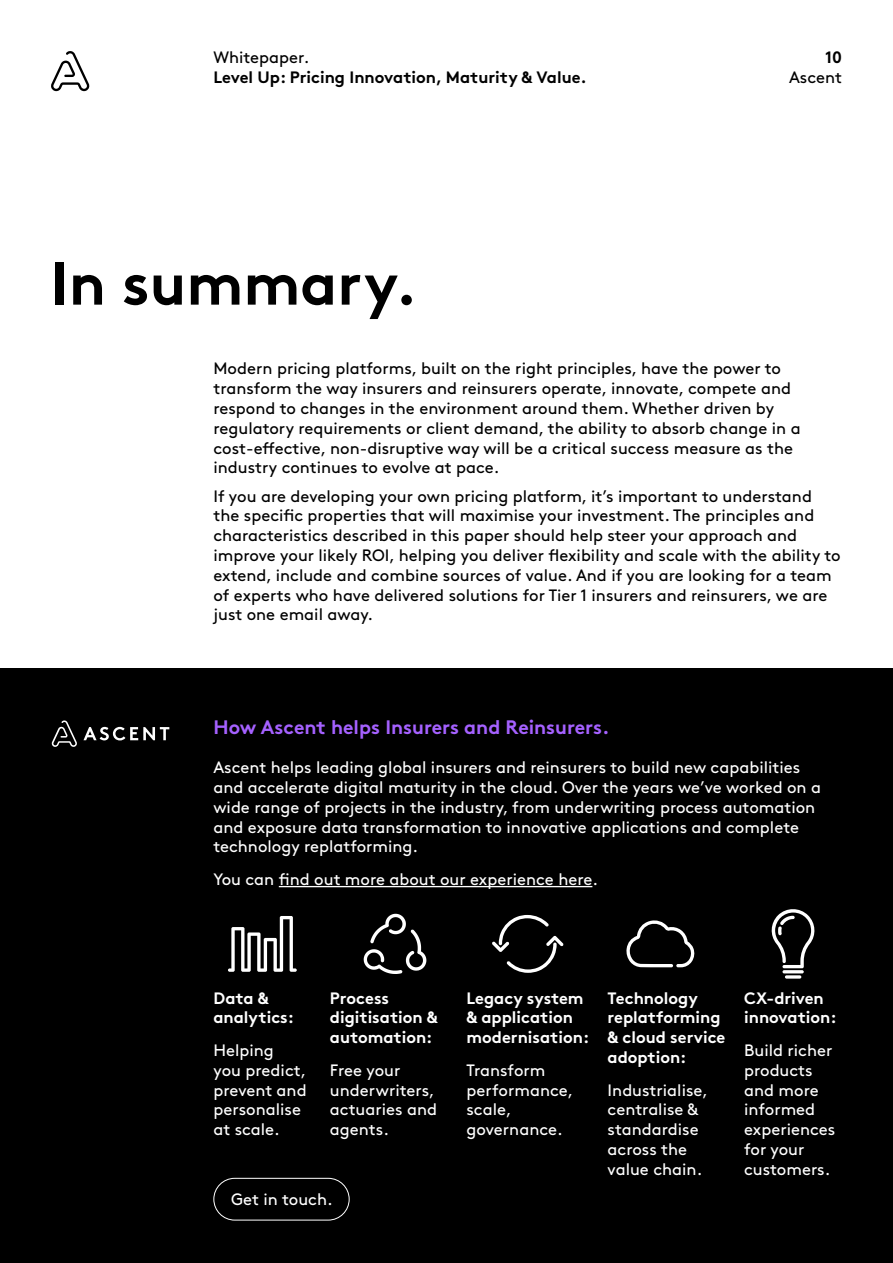
<style>
.page{position:relative;width:893px;height:1263px;background:#fff}
.page>*{position:absolute;margin:0;border:0;box-sizing:border-box;transform-origin:0 0}
.t1{font:700 60px "Brown";color:#000}
.t2{font:700 19.5px "Brown";color:#a561ff}
.t3{font:16.5px/19.8px "Brown";color:#000}
.t4{font:16.5px/19.8px "Brown";color:#fff}
.t5{font:700 16.5px/19.8px "Brown";color:#fff}
.t6{font:700 16.5px "Brown";color:#000}
</style>
<div class="page">
<div style="left:0;top:669px;width:893px;height:594px;background:#000"></div>
<hr style="left:279px;top:886px;width:313px;height:1px;background:#fff">
<svg style="left:51px;top:720px;width:26px;height:27px"></svg>
<svg style="left:83px;top:727px;width:86px;height:13px"></svg>
<svg style="left:228px;top:916px;width:69px;height:56px"></svg>
<svg style="left:626px;top:920px;width:69px;height:47px"></svg>
<svg style="left:771px;top:909px;width:44px;height:70px"></svg>
<div style="left:213px;top:1178px;width:137px;height:42px;border:1px solid #fff;border-radius:21px"></div>
<svg style="left:364px;top:914px;width:62px;height:60px"></svg>
<svg style="left:492px;top:915px;width:71px;height:58px"></svg>
<svg style="left:51px;top:51px;width:38px;height:40px"></svg>
<p class="t3" style="left:213px;top:46px;width:98px">Whitepaper.</p>
<p class="t6" style="left:213px;top:64px;width:375px">Level Up: Pricing Innovation, Maturity &amp; Value.</p>
<h1 class="t1" style="left:51px;top:235px;width:368px">In summary.</h1>
<p class="t6" style="left:825px;top:44px;width:18px">10</p>
<p class="t3" style="left:789px;top:66px;width:54px">Ascent</p>
<p class="t3" style="left:213px;top:357px;width:589px">Modern pricing platforms, built on the right principles, have the power to transform the way insurers and reinsurers operate, innovate, compete and respond to changes in the environment around them. Whether driven by regulatory requirements or client demand, the ability to absorb change in a cost-effective, non-disruptive way will be a critical success measure as the industry continues to evolve at pace.</p>
<p class="t3" style="left:213px;top:485px;width:629px">If you are developing your own pricing platform, it’s important to understand the specific properties that will maximise your investment. The principles and characteristics described in this paper should help steer your approach and improve your likely ROI, helping you deliver flexibility and scale with the ability to extend, include and combine sources of value. And if you are looking for a team of experts who have delivered solutions for Tier 1 insurers and reinsurers, we are just one email away.</p>
<p class="t2" style="left:213px;top:711px;width:398px">How Ascent helps Insurers and Reinsurers.</p>
<p class="t4" style="left:213px;top:756px;width:609px">Ascent helps leading global insurers and reinsurers to build new capabilities and accelerate digital maturity in the cloud. Over the years we’ve worked on a wide range of projects in the industry, from underwriting process automation and exposure data transformation to innovative applications and complete technology replatforming.</p>
<p class="t4" style="left:213px;top:868px;width:386px">You can find out more about our experience here.</p>
<p class="t5" style="left:213px;top:986px;width:82px">Data &amp; analytics:</p>
<p class="t4" style="left:213px;top:1039px;width:95px">Helping<br>you predict, prevent and personalise at scale.</p>
<p class="t5" style="left:330px;top:986px;width:109px">Process digitisation &amp; automation:</p>
<p class="t4" style="left:330px;top:1059px;width:109px">Free your underwriters, actuaries and agents.</p>
<p class="t4" style="left:231px;top:1188px;width:103px">Get in touch.</p>
<p class="t5" style="left:466px;top:986px;width:124px">Legacy system &amp; application modernisation:</p>
<p class="t4" style="left:466px;top:1059px;width:109px">Transform performance, scale, governance.</p>
<p class="t5" style="left:608px;top:986px;width:119px">Technology replatforming &amp; cloud service adoption:</p>
<p class="t4" style="left:608px;top:1078px;width:102px">Industrialise, centralise &amp; standardise across the value chain.</p>
<p class="t5" style="left:744px;top:986px;width:94px">CX-driven innovation:</p>
<p class="t4" style="left:744px;top:1039px;width:93px">Build richer products and more informed experiences for your customers.</p>
</div>
